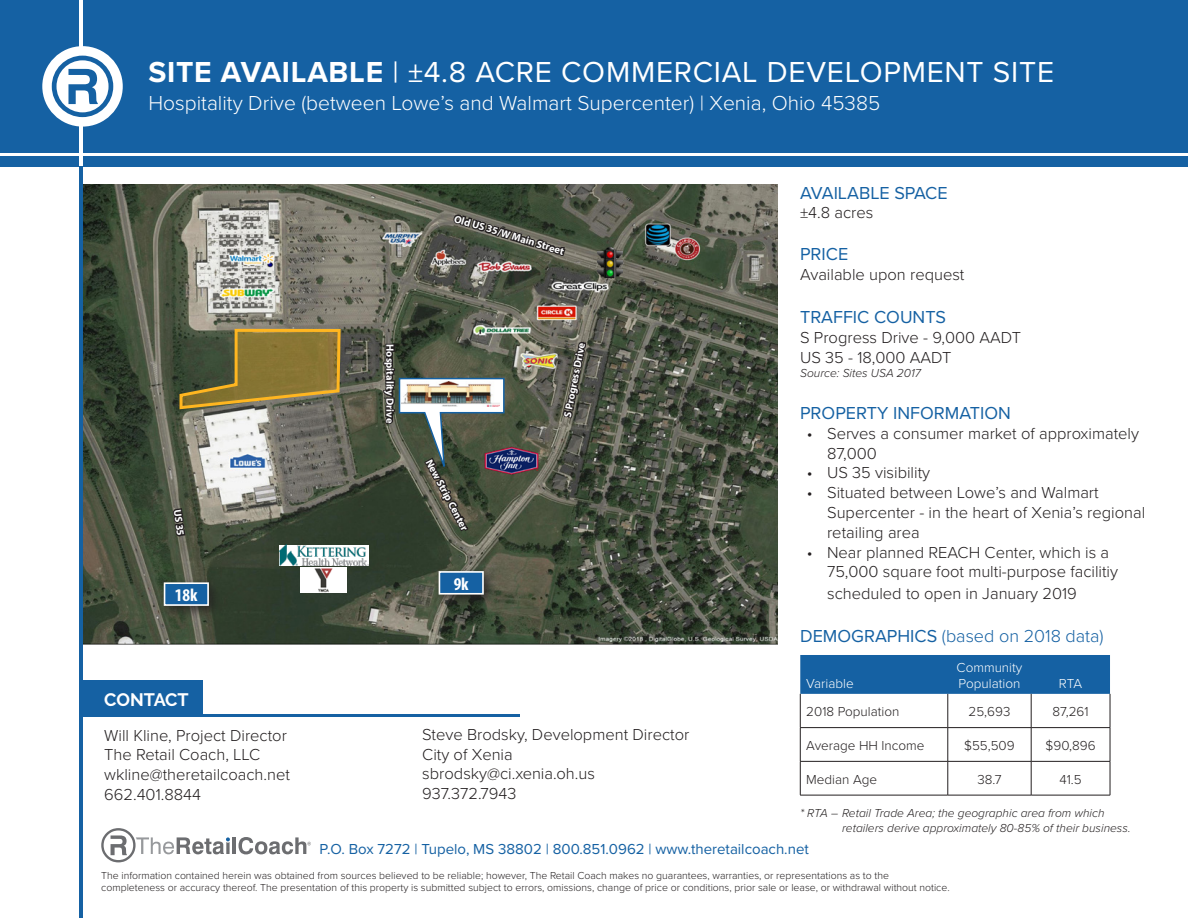
<style>
.page{position:relative;width:1188px;height:918px;background:#fff}
.page>*{position:absolute;margin:0;border:0;box-sizing:border-box;transform-origin:0 0}
.BlueTitles{font:30px "Proxima Nova";letter-spacing:.025em;color:#fff}
.t1{font:300 21px "Proxima Nova";color:#fff}
.t2{font:18px "Proxima Nova";color:#1561a3}
.t3{font:300 18px "Proxima Nova";color:#1561a3}
.t4{font:700 18px "Raleway";letter-spacing:-.005em;color:#fff}
.BlueTitles-2{font:700 condensed 18px "Myriad Pro";color:#fff}
.t5{font:300 16.5px/19.8px "Proxima Nova";color:#231f20}
.t6{font:15px "Proxima Nova";color:#1561a3}
.t7{font:300 13.5px "Proxima Nova";color:#231f20}
.t8{font:300 13.5px/16.2px "Proxima Nova";color:#fff}
.t9{font:italic 300 12px "Proxima Nova";color:#231f20}
.t10{font:300 10.5px/12px "Proxima Nova";color:#231f20}
.BlueTitles-3{font:700 10.5px "Myriad Pro";color:#fff}
.s1{font-weight:700}
.s2{font-weight:400}
</style>
<div class="page">
<img style="left:83px;top:184px;width:695px;height:461px">
<div style="left:0;top:0;width:1188px;height:161px;background:#1561a3"></div>
<div style="left:0;top:156px;width:1188px;height:10px;background:#1561a3"></div>
<hr style="left:79px;top:0;width:4px;height:239px;background:#fff">
<hr style="left:79px;top:166px;width:4px;height:752px;background:#1561a3">
<hr style="left:0;top:153px;width:1188px;height:3px;background:#fff">
<hr style="left:202px;top:715px;width:318px;height:2px;background:#1561a3">
<div style="left:83px;top:680px;width:119px;height:37px;background:#1561a3"></div>
<div style="left:42px;top:46px;width:81px;height:81px;background:#fff;border-radius:50%"></div>
<svg style="left:52px;top:56px;width:61px;height:61px"></svg>
<hr style="left:233px;top:837px;width:3px;height:17px;background:#6c6d70">
<svg style="left:101px;top:828px;width:129px;height:34px"></svg>
<svg style="left:239px;top:837px;width:72px;height:17px"></svg>
<svg style="left:451px;top:207px;width:116px;height:51px;background:#454b3e"></svg>
<div style="left:800px;top:655px;width:310px;height:39px;background:#1561a3"></div>
<hr style="left:800px;top:694px;width:1px;height:33px;background:#231f20">
<hr style="left:948px;top:694px;width:1px;height:33px;background:#231f20">
<hr style="left:1031px;top:694px;width:1px;height:33px;background:#231f20">
<hr style="left:1110px;top:694px;width:1px;height:33px;background:#231f20">
<hr style="left:800px;top:728px;width:1px;height:33px;background:#231f20">
<hr style="left:800px;top:762px;width:1px;height:33px;background:#231f20">
<hr style="left:800px;top:727px;width:148px;height:1px;background:#231f20">
<hr style="left:948px;top:727px;width:83px;height:1px;background:#231f20">
<hr style="left:1031px;top:727px;width:79px;height:1px;background:#231f20">
<hr style="left:948px;top:728px;width:1px;height:33px;background:#231f20">
<hr style="left:1031px;top:728px;width:1px;height:33px;background:#231f20">
<hr style="left:1110px;top:728px;width:1px;height:33px;background:#231f20">
<hr style="left:948px;top:762px;width:1px;height:33px;background:#231f20">
<hr style="left:1031px;top:762px;width:1px;height:33px;background:#231f20">
<hr style="left:1110px;top:762px;width:1px;height:33px;background:#231f20">
<hr style="left:800px;top:761px;width:148px;height:1px;background:#231f20">
<hr style="left:948px;top:761px;width:83px;height:1px;background:#231f20">
<hr style="left:1031px;top:761px;width:79px;height:1px;background:#231f20">
<hr style="left:800px;top:795px;width:148px;height:1px;background:#231f20">
<hr style="left:948px;top:795px;width:83px;height:1px;background:#231f20">
<hr style="left:1031px;top:795px;width:79px;height:1px;background:#231f20">
<svg style="left:172px;top:499px;width:15px;height:38px"></svg>
<svg style="left:561px;top:332px;width:27px;height:99px;background:#53524a"></svg>
<div style="left:434px;top:566px;width:63px;height:42px;background:#231f20;opacity:.75"></div>
<div style="left:439px;top:572px;width:44px;height:22px;background:#1561a3"></div>
<div style="left:439px;top:571px;width:45px;height:24px;border:2px solid #fff"></div>
<div style="left:159px;top:577px;width:63px;height:42px;background:#231f20;opacity:.75"></div>
<div style="left:165px;top:583px;width:43px;height:22px;background:#1561a3"></div>
<div style="left:164px;top:582px;width:45px;height:24px;border:2px solid #fff"></div>
<img style="left:505px;top:446px;width:36px;height:30px">
<img style="left:597px;top:248px;width:25px;height:29px">
<svg style="left:178px;top:327px;width:164px;height:84px;background:#7d703b"></svg>
<img style="left:279px;top:545px;width:90px;height:20px">
<img style="left:300px;top:568px;width:47px;height:24px">
<svg style="left:382px;top:343px;width:123px;height:190px;background:#51594c"></svg>
<img style="left:402px;top:381px;width:97px;height:26px">
<p class="BlueTitles" style="left:148px;top:49px;width:907px"><span class="s1">SITE AVAILABLE</span> | ±4.8 ACRE COMMERCIAL DEVELOPMENT SITE</p>
<p class="t1" style="left:148px;top:87px;width:733px">Hospitality Drive (between Lowe’s and Walmart Supercenter) | Xenia, Ohio 45385</p>
<p class="BlueTitles-3" style="left:184px;top:508px;width:28px;rotate:82deg">US 35</p>
<p class="BlueTitles-2" style="left:175px;top:584px;width:24px">18k</p>
<p class="t4" style="left:104px;top:689px;width:86px">CONTACT</p>
<p class="t5" style="left:104px;top:724px;width:184px">Will Kline, Project Director</p>
<p class="t5" style="left:104px;top:744px;width:158px">The Retail Coach, LLC</p>
<p class="t5" style="left:104px;top:764px;width:187px">wkline@theretailcoach.net</p>
<p class="t5" style="left:104px;top:784px;width:98px">662.401.8844</p>
<p class="BlueTitles-3" style="left:456px;top:212px;width:116px;rotate:17deg">Old US 35/W Main Street</p>
<p class="BlueTitles-3" style="left:397px;top:344px;width:80px;rotate:90deg">Hospitality Drive</p>
<p class="BlueTitles-3" style="left:435px;top:457px;width:80px;rotate:62deg">New Strip Center</p>
<p class="BlueTitles-2" style="left:454px;top:572px;width:17px">9k</p>
<p class="BlueTitles-3" style="left:561px;top:416px;width:77px;rotate:-79deg">S Progress Drive</p>
<p class="t5" style="left:422px;top:724px;width:269px">Steve Brodsky, Development Director</p>
<p class="t5" style="left:422px;top:743px;width:92px">City of Xenia</p>
<p class="t5" style="left:422px;top:763px;width:174px">sbrodsky@ci.xenia.oh.us</p>
<p class="t5" style="left:422px;top:783px;width:96px">937.372.7943</p>
<p class="t2" style="left:800px;top:179px;width:149px">AVAILABLE SPACE</p>
<p class="t5" style="left:800px;top:202px;width:75px">±4.8 acres</p>
<p class="t2" style="left:800px;top:241px;width:50px">PRICE</p>
<p class="t5" style="left:800px;top:264px;width:166px">Available upon request</p>
<p class="t2" style="left:800px;top:304px;width:147px">TRAFFIC COUNTS</p>
<p class="t5" style="left:800px;top:327px;width:222px">S Progress Drive - 9,000 AADT</p>
<p class="t5" style="left:800px;top:347px;width:153px">US 35 - 18,000 AADT</p>
<p class="t9" style="left:800px;top:364px;width:122px">Source: Sites USA 2017</p>
<p class="t2" style="left:800px;top:400px;width:212px">PROPERTY INFORMATION</p>
<p class="t5" style="left:827px;top:423px;width:313px;text-indent:-20px">• Serves a consumer market of approximately<br>87,000</p>
<p class="t5" style="left:807px;top:462px;width:125px">• US 35 visibility</p>
<p class="t5" style="left:827px;top:482px;width:320px;text-indent:-20px">• Situated between Lowe’s and Walmart<br>Supercenter - in the heart of Xenia’s regional retailing area</p>
<p class="t5" style="left:827px;top:541px;width:293px;text-indent:-20px">• Near planned REACH Center, which is a<br>75,000 square foot multi-purpose facilitiy</p>
<p class="t5" style="left:827px;top:583px;width:251px">scheduled to open in January 2019</p>
<p class="t3" style="left:800px;top:623px;width:305px"><span class="s2">DEMOGRAPHICS</span> (based on 2018 data)</p>
<p class="t8" style="left:806px;top:675px;width:49px">Variable</p>
<p class="t8" style="left:957px;top:658px;width:67px">Community<br>Population</p>
<p class="t8" style="left:1059px;top:675px;width:25px">RTA</p>
<p class="t7" style="left:806px;top:702px;width:95px">2018 Population</p>
<p class="t7" style="left:969px;top:702px;width:43px">25,693</p>
<p class="t7" style="left:1053px;top:702px;width:38px">87,261</p>
<p class="t7" style="left:806px;top:735px;width:120px">Average HH Income</p>
<p class="t7" style="left:964px;top:735px;width:52px">$55,509</p>
<p class="t7" style="left:1046px;top:735px;width:51px">$90,896</p>
<p class="t7" style="left:806px;top:769px;width:72px">Median Age</p>
<p class="t7" style="left:978px;top:769px;width:25px">38.7</p>
<p class="t7" style="left:1059px;top:769px;width:24px">41.5</p>
<p class="t9" style="left:800px;top:804px;width:306px">* RTA – Retail Trade Area; the geographic area from which</p>
<p class="t9" style="left:842px;top:819px;width:290px">retailers derive approximately 80-85% of their business.</p>
<p class="t6" style="left:320px;top:838px;width:491px">P.O. Box 7272 | Tupelo, MS 38802 | 800.851.0962 | www.theretailcoach.net</p>
<p class="t10" style="left:101px;top:869px;width:850px">The information contained herein was obtained from sources believed to be reliable; however, The Retail Coach makes no guarantees, warranties, or representations as to the completeness or accuracy thereof. The presentation of this property is submitted subject to errors, omissions, change of price or conditions, prior sale or lease, or withdrawal without notice.</p>
</div>
